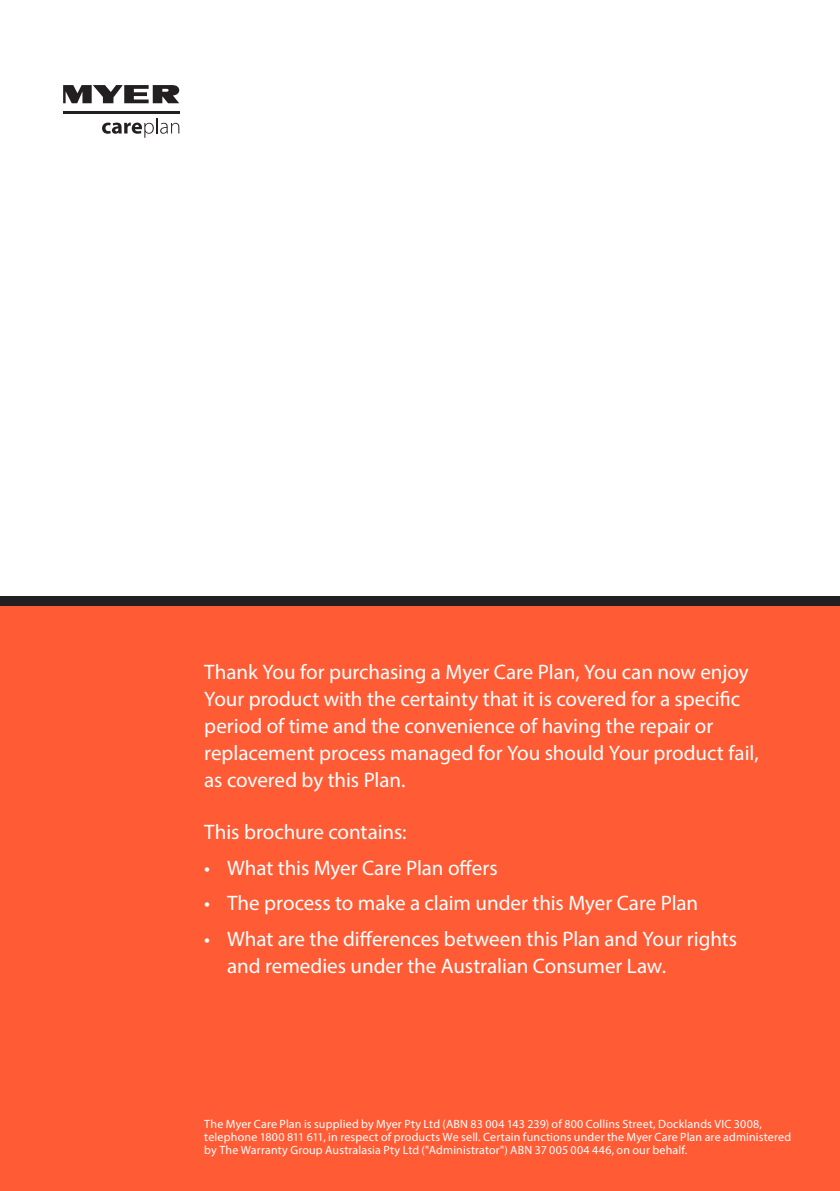
<style>
.page{position:relative;width:840px;height:1191px;background:#fff}
.page>*{position:absolute;margin:0;border:0;box-sizing:border-box;transform-origin:0 0}
.Sub_Heads{font:21px/27px "Myriad Pro";letter-spacing:-.005em;color:#fff}
.Body_Copy_Bulleted{font:21px/27px "Myriad Pro";letter-spacing:-.005em;color:#fff}
.Body_Copy_Bulleted-2{font:12px/13px "Myriad Pro";letter-spacing:.01em;color:#fff}
</style>
<div class="page">
<svg style="left:102px;top:118px;width:77px;height:20px"></svg>
<hr style="left:63px;top:111px;width:116px;height:3px;background:#231f20">
<svg style="left:63px;top:85px;width:116px;height:18px"></svg>
<div style="left:0;top:601px;width:839px;height:590px;background:#ff5b35"></div>
<div style="left:0;top:597px;width:839px;height:9px;background:#231f20"></div>
<p class="Sub_Heads" style="left:204px;top:657px;width:555px">Thank You for purchasing a Myer Care Plan, You can now enjoy Your product with the certainty that it is covered for a specific period of time and the convenience of having the repair or replacement process managed for You should Your product fail, as covered by this Plan.</p>
<p class="Sub_Heads" style="left:204px;top:818px;width:203px">This brochure contains:</p>
<p class="Body_Copy_Bulleted" style="left:204px;top:853px;width:295px">• What this Myer Care Plan offers</p>
<p class="Body_Copy_Bulleted" style="left:204px;top:889px;width:495px">• The process to make a claim under this Myer Care Plan</p>
<p class="Body_Copy_Bulleted" style="left:227px;top:924px;width:511px;text-indent:-23px">• What are the differences between this Plan and Your rights and remedies under the Australian Consumer Law.</p>
<p class="Body_Copy_Bulleted-2" style="left:204px;top:1117px;width:588px">The Myer Care Plan is supplied by Myer Pty Ltd (ABN 83 004 143 239) of 800 Collins Street, Docklands VIC 3008, telephone 1800 811 611, in respect of products We sell. Certain functions under the Myer Care Plan are administered by The Warranty Group Australasia Pty Ltd ("Administrator") ABN 37 005 004 446, on our behalf.</p>
</div>
